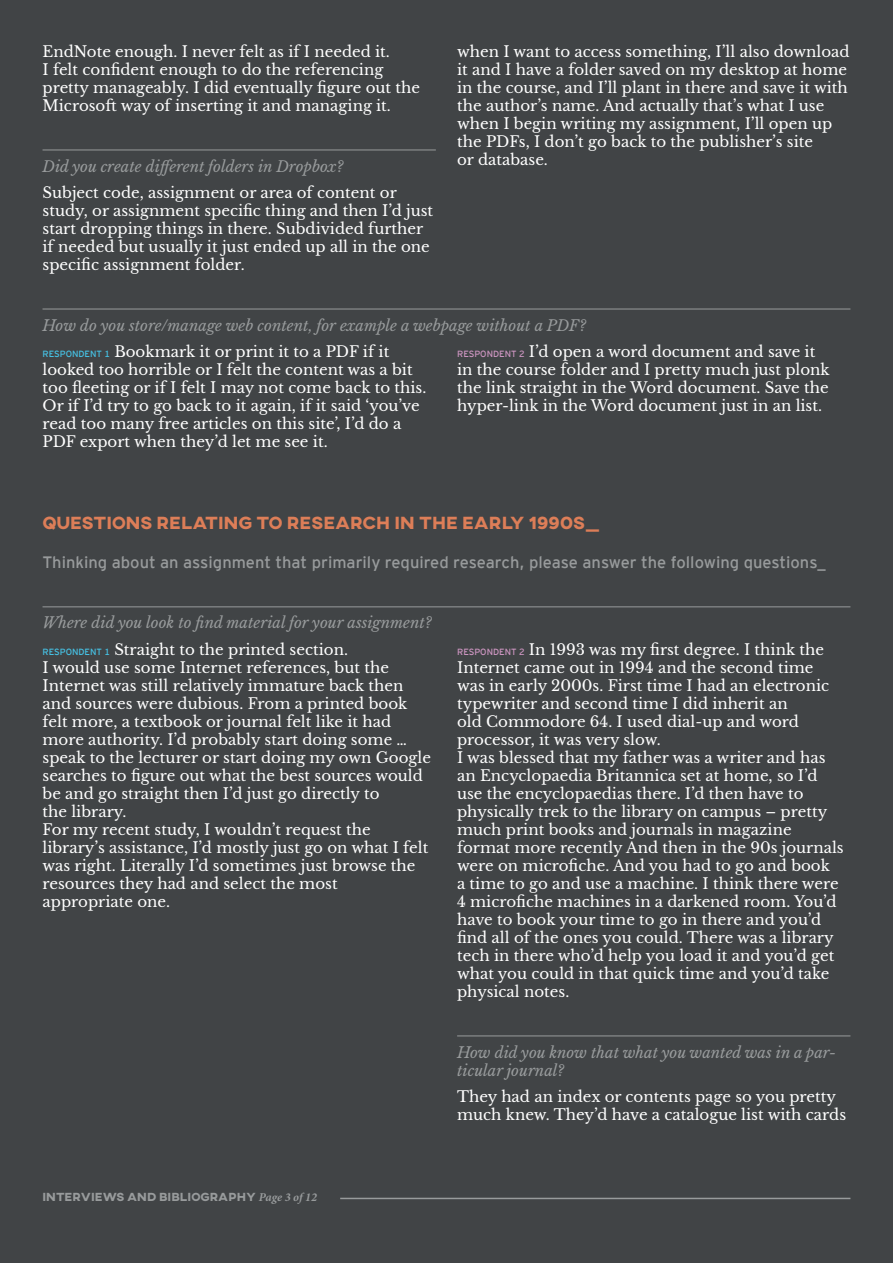
<style>
.page{position:relative;width:893px;height:1263px;background:#414446}
.page>*{position:absolute;margin:0;border:0;box-sizing:border-box;transform-origin:0 0}
.Section{font:800 18px "AXIS";color:#dd7e58}
.Level_1_question{font:16.5px "Interstate Mono";color:#989b9c}
.Copy{font:15px/18px "Libre Baskerville";color:#fff}
.Level_2_question{font:italic 15px/18px "Libre Baskerville";color:#989b9c}
.t1{font:800 12px "AXIS";color:#989b9c}
.s1{font-family:"Interstate Mono";font-size:9px;color:#46c3e6}
.s2{font-family:"Interstate Mono";font-size:9px;color:#ce96c2}
.s3{font-family:"Minion Pro";font-weight:700;font-style:italic}
</style>
<div class="page">
<hr style="left:340px;top:1198px;width:510px;height:1px;background:#989b9c">
<hr style="left:43px;top:150px;width:393px;height:1px;background:#989b9c">
<hr style="left:43px;top:309px;width:807px;height:1px;background:#989b9c">
<hr style="left:43px;top:606px;width:807px;height:1px;background:#989b9c">
<hr style="left:457px;top:1035px;width:393px;height:1px;background:#989b9c">
<p class="Copy" style="left:43px;top:43px;width:349px">EndNote enough. I never felt as if I needed it.</p>
<p class="Copy" style="left:43px;top:61px;width:379px">I felt confident enough to do the referencing pretty manageably. I did eventually figure out the<br>Microsoft way of inserting it and managing it.</p>
<p class="Level_2_question" style="left:43px;top:157px;width:302px">Did you create different folders in Dropbox?</p>
<p class="Copy" style="left:43px;top:184px;width:392px">Subject code, assignment or area of content or study, or assignment specific thing and then I’d just start dropping things in there. Subdivided further if needed but usually it just ended up all in the one specific assignment folder.</p>
<p class="Copy" style="left:457px;top:43px;width:394px">when I want to access something, I’ll also download it and I have a folder saved on my desktop at home in the course, and I’ll plant in there and save it with the author’s name. And actually that’s what I use when I begin writing my assignment, I’ll open up the PDFs, I don’t go back to the publisher’s site<br>or database.</p>
<p class="Level_2_question" style="left:43px;top:316px;width:545px">How do you store/manage web content, for example a webpage without a PDF?</p>
<p class="Copy" style="left:43px;top:343px;width:385px"><span class="s1">RESPONDENT 1</span> Bookmark it or print it to a PDF if it looked too horrible or I felt the content was a bit too fleeting or if I felt I may not come back to this.<br>Or if I’d try to go back to it again, if it said ‘you’ve read too many free articles on this site’, I’d do a PDF export when they’d let me see it.</p>
<p class="Copy" style="left:457px;top:343px;width:374px"><span class="s2">RESPONDENT 2</span> I’d open a word document and save it in the course folder and I pretty much just plonk the link straight in the Word document. Save the hyper-link in the Word document just in an list.</p>
<p class="Section" style="left:43px;top:511px;width:559px">QUESTIONS RELATING TO RESEARCH IN THE EARLY 1990S_</p>
<p class="Level_1_question" style="left:43px;top:553px;width:785px">Thinking about an assignment that primarily required research, please answer the following questions_</p>
<p class="Level_2_question" style="left:43px;top:614px;width:391px">Where did you look to find material for your assignment?</p>
<p class="Copy" style="left:43px;top:641px;width:307px"><span class="s1">RESPONDENT 1</span> Straight to the printed section.</p>
<p class="Copy" style="left:43px;top:659px;width:390px">I would use some Internet references, but the Internet was still relatively immature back then and sources were dubious. From a printed book felt more, a textbook or journal felt like it had more authority. I’d probably start doing some … speak to the lecturer or start doing my own Google searches to figure out what the best sources would be and go straight then I’d just go directly to<br>the library.</p>
<p class="Copy" style="left:43px;top:821px;width:387px">For my recent study, I wouldn’t request the library’s assistance, I’d mostly just go on what I felt was right. Literally I’d sometimes just browse the resources they had and select the most appropriate one.</p>
<p class="Copy" style="left:457px;top:641px;width:374px"><span class="s2">RESPONDENT 2</span> In 1993 was my first degree. I think the Internet came out in 1994 and the second time was in early 2000s. First time I had an electronic typewriter and second time I did inherit an<br>old Commodore 64. I used dial-up and word processor, it was very slow.</p>
<p class="Copy" style="left:457px;top:749px;width:388px">I was blessed that my father was a writer and has an Encyclopaedia Britannica set at home, so I’d use the encyclopaedias there. I’d then have to physically trek to the library on campus – pretty much print books and journals in magazine format more recently And then in the 90s journals were on microfiche. And you had to go and book<br>a time to go and use a machine. I think there were 4 microfiche machines in a darkened room. You’d have to book your time to go in there and you’d find all of the ones you could. There was a library tech in there who’d help you load it and you’d get what you could in that quick time and you’d take physical notes.</p>
<p class="Level_2_question" style="left:457px;top:1043px;width:381px">How did you know that what you wanted was in a par&shy;ticular journal?</p>
<p class="Copy" style="left:457px;top:1088px;width:391px">They had an index or contents page so you pretty much knew. They’d have a catalogue list with cards</p>
<p class="t1" style="left:43px;top:1189px;width:276px">INTERVIEWS AND BIBLIOGRAPHY <span class="s3">Page 3 of 12</span></p>
</div>
